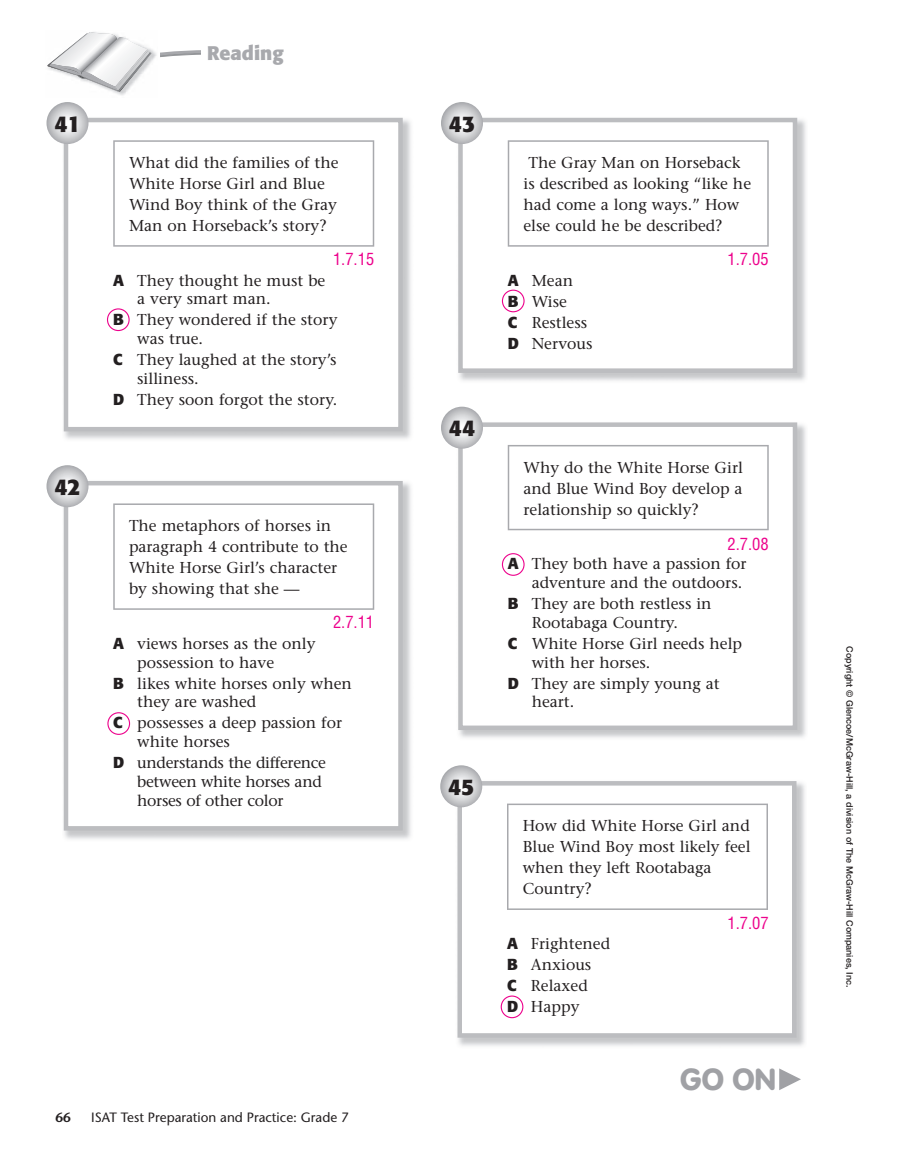
<style>
.page{position:relative;width:918px;height:1175px;background:#fff}
.page>*{position:absolute;margin:0;border:0;box-sizing:border-box;transform-origin:0 0}
.t1{font:700 22.5px "Formata";color:#231f20}
.t2{font:700 19.5px "Formata";color:#a8a9ad}
.t3{font:condensed 16.5px "Helvetica";color:#ed028c}
.t4{font:15.75px/21px "Stone Serif";color:#231f20}
.t5{font:15.75px/18.8px "Stone Serif";letter-spacing:-.02em;color:#231f20}
.t6{font:13.5px "Stone Sans";color:#231f20}
.t7{font:600 13.5px "Stone Sans";color:#231f20}
.t8{font:500 9px "Helvetica Neue";color:#231f20}
.s1{font-family:"Formata";font-weight:700}
</style>
<div class="page">
<img style="left:113px;top:49px;width:44px;height:46px">
<svg style="left:47px;top:32px;width:104px;height:60px"></svg>
<svg style="left:160px;top:50px;width:40px;height:8px"></svg>
<img style="left:63px;top:116px;width:348px;height:323px">
<div style="left:66px;top:120px;width:334px;height:309px;background:#fff"></div>
<hr style="left:113px;top:140px;width:261px;height:2px;background:#a8a9ad">
<hr style="left:113px;top:142px;width:2px;height:103px;background:#a8a9ad">
<hr style="left:373px;top:142px;width:1px;height:103px;background:#a8a9ad">
<hr style="left:113px;top:245px;width:261px;height:2px;background:#a8a9ad">
<div style="left:64px;top:118px;width:339px;height:313px;border:4px solid #bcbdc0"></div>
<svg style="left:46px;top:102px;width:42px;height:42px"></svg>
<svg style="left:46px;top:465px;width:42px;height:42px"></svg>
<img style="left:482px;top:117px;width:324px;height:264px">
<div style="left:460px;top:120px;width:335px;height:250px;background:#fff"></div>
<hr style="left:508px;top:140px;width:261px;height:2px;background:#a8a9ad">
<hr style="left:508px;top:142px;width:1px;height:103px;background:#a8a9ad">
<hr style="left:767px;top:142px;width:2px;height:103px;background:#a8a9ad">
<hr style="left:508px;top:245px;width:261px;height:2px;background:#a8a9ad">
<div style="left:458px;top:118px;width:339px;height:255px;border:4px solid #bcbdc0"></div>
<svg style="left:441px;top:102px;width:42px;height:42px"></svg>
<img style="left:525px;top:422px;width:281px;height:316px">
<div style="left:460px;top:424px;width:335px;height:304px;background:#fff"></div>
<hr style="left:508px;top:445px;width:261px;height:1px;background:#a8a9ad">
<hr style="left:767px;top:446px;width:2px;height:83px;background:#a8a9ad">
<hr style="left:508px;top:529px;width:261px;height:1px;background:#a8a9ad">
<div style="left:458px;top:422px;width:339px;height:308px;border:4px solid #bcbdc0"></div>
<img style="left:457px;top:781px;width:348px;height:265px">
<div style="left:460px;top:783px;width:334px;height:252px;background:#fff"></div>
<hr style="left:507px;top:803px;width:261px;height:2px;background:#a8a9ad">
<hr style="left:766px;top:805px;width:2px;height:103px;background:#a8a9ad">
<hr style="left:507px;top:908px;width:261px;height:2px;background:#a8a9ad">
<div style="left:458px;top:781px;width:338px;height:256px;border:4px solid #bcbdc0"></div>
<svg style="left:106px;top:289px;width:419px;height:729px"></svg>
<svg style="left:779px;top:1068px;width:22px;height:22px"></svg>
<h1 class="t1" style="left:54px;top:114px;width:28px">41</h1>
<h1 class="t1" style="left:54px;top:477px;width:28px">42</h1>
<p class="t2" style="left:207px;top:45px;width:78px">Reading</p>
<p class="t4" style="left:129px;top:153px;width:211px">What did the families of the<br>White Horse Girl and Blue<br>Wind Boy think of the Gray<br>Man on Horseback’s story?</p>
<p class="t4" style="left:137px;top:272px;width:190px;line-height:18.8px;text-indent:-24px"><span class="s1">A</span> They thought he must be a very smart man.</p>
<p class="t4" style="left:137px;top:312px;width:202px;line-height:18.8px;text-indent:-24px"><span class="s1">B</span> They wondered if the story was true.</p>
<p class="t4" style="left:137px;top:352px;width:201px;line-height:18.8px;text-indent:-24px"><span class="s1">C</span> They laughed at the story’s silliness.</p>
<p class="t4" style="left:113px;top:390px;width:226px"><span class="s1">D</span> They soon forgot the story.</p>
<p class="t3" style="left:333px;top:253px;width:43px">1.7.15</p>
<p class="t4" style="left:129px;top:516px;width:220px">The metaphors of horses in paragraph 4 contribute to the<br>White Horse Girl’s character by showing that she —</p>
<p class="t4" style="left:137px;top:635px;width:180px;line-height:18.8px;text-indent:-24px"><span class="s1">A</span> views horses as the only possession to have</p>
<p class="t4" style="left:137px;top:675px;width:216px;line-height:18.8px;text-indent:-24px"><span class="s1">B</span> likes white horses only when they are washed</p>
<p class="t4" style="left:137px;top:715px;width:206px;line-height:18.8px;text-indent:-24px"><span class="s1">C</span> possesses a deep passion for white horses</p>
<p class="t5" style="left:137px;top:755px;width:190px;text-indent:-24px"><span class="s1">D</span> understands the difference between white horses and horses of other color</p>
<p class="t3" style="left:333px;top:616px;width:43px">2.7.11</p>
<p class="t7" style="left:56px;top:1112px;width:17px">66</p>
<p class="t6" style="left:91px;top:1112px;width:259px">ISAT Test Preparation and Practice: Grade 7</p>
<h1 class="t1" style="left:449px;top:114px;width:28px">43</h1>
<h1 class="t1" style="left:449px;top:418px;width:28px">44</h1>
<h1 class="t1" style="left:448px;top:777px;width:28px">45</h1>
<p class="t4" style="left:524px;top:153px;width:229px;text-indent:5px">The Gray Man on Horseback is described as looking “like he had come a long ways.” How else could he be described?</p>
<p class="t4" style="left:508px;top:271px;width:86px"><span class="s1">A</span> Mean<br><span class="s1">B</span> Wise<br><span class="s1">C</span> Restless<br><span class="s1">D</span> Nervous</p>
<p class="t3" style="left:728px;top:253px;width:43px">1.7.05</p>
<p class="t4" style="left:524px;top:458px;width:221px;text-align:justify">Why do the White Horse Girl and Blue Wind Boy develop a relationship so quickly?</p>
<p class="t4" style="left:508px;top:556px;width:240px;line-height:18.8px;text-align:right"><span class="s1">A</span> They both have a passion for adventure and the outdoors.</p>
<p class="t4" style="left:532px;top:596px;width:181px;line-height:18.8px;text-indent:-24px"><span class="s1">B</span> They are both restless in<br>Rootabaga Country.</p>
<p class="t4" style="left:532px;top:635px;width:212px;line-height:18.8px;text-indent:-24px"><span class="s1">C</span> White Horse Girl needs help with her horses.</p>
<p class="t4" style="left:532px;top:675px;width:190px;line-height:18.8px;text-indent:-24px"><span class="s1">D</span> They are simply young at heart.</p>
<p class="t3" style="left:728px;top:538px;width:43px">2.7.08</p>
<p class="t4" style="left:523px;top:816px;width:229px">How did White Horse Girl and<br>Blue Wind Boy most likely feel when they left Rootabaga<br>Country?</p>
<p class="t4" style="left:507px;top:934px;width:105px"><span class="s1">A</span> Frightened<br><span class="s1">B</span> Anxious<br><span class="s1">C</span> Relaxed<br><span class="s1">D</span> Happy</p>
<p class="t3" style="left:728px;top:916px;width:43px">1.7.07</p>
<p class="t8" style="left:853px;top:646px;width:343px;rotate:90deg">Copyright © Glencoe/McGraw-Hill, a division of The McGraw-Hill Companies, Inc.</p>
</div>
